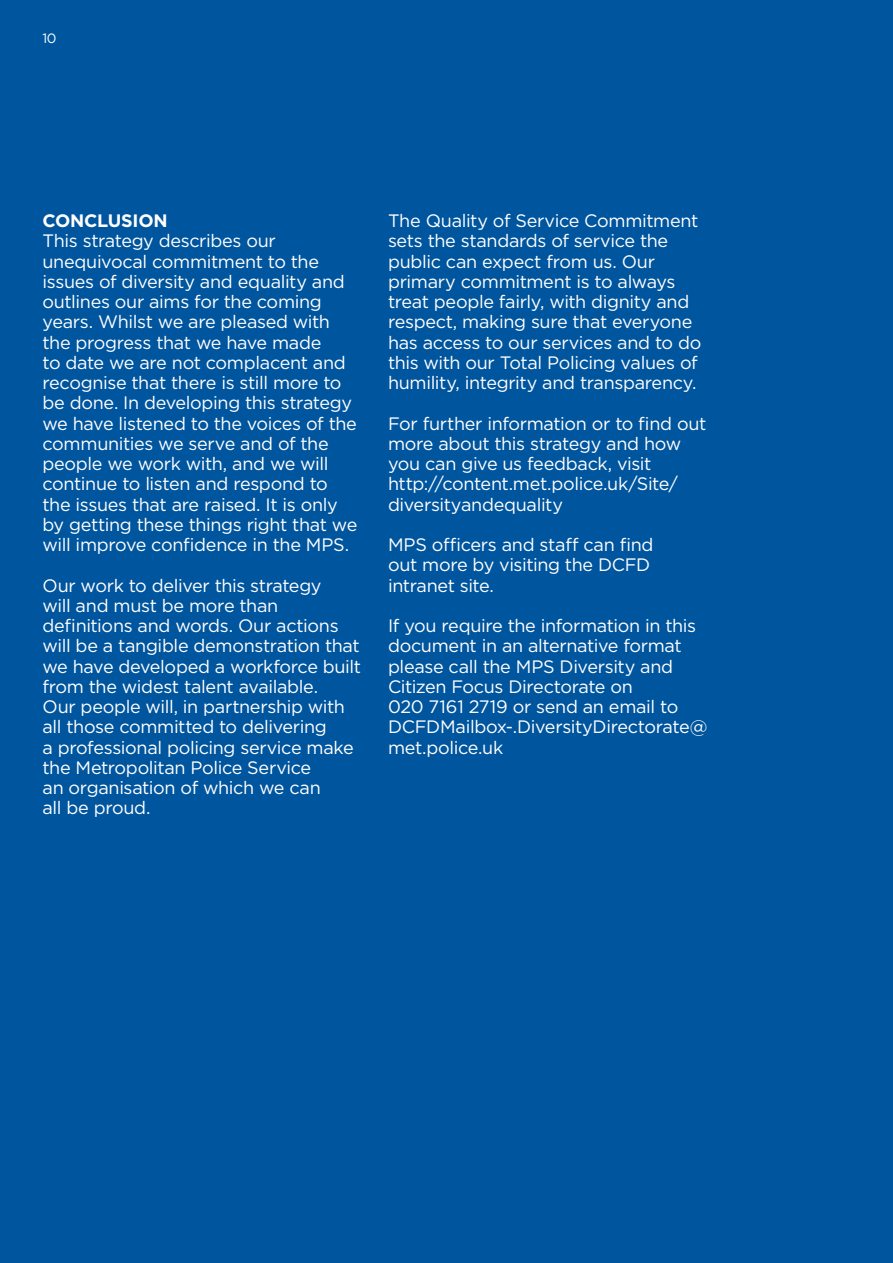
<style>
.page{position:relative;width:893px;height:1263px;background:#00559f}
.page>*{position:absolute;margin:0;border:0;box-sizing:border-box;transform-origin:0 0}
.t1{font:18px/20.2px "Gotham";letter-spacing:-.02em;color:#fff}
.t2{font:700 18px "Gotham";letter-spacing:-.01em;color:#fff}
.t3{font:13.5px "Gotham";color:#fff}
</style>
<div class="page">
<p class="t3" style="left:43px;top:29px;width:15px">10</p>
<p class="t2" style="left:43px;top:209px;width:127px">CONCLUSION</p>
<p class="t1" style="left:43px;top:230px;width:316px">This strategy describes our unequivocal commitment to the issues of diversity and equality and outlines our aims for the coming years. Whilst we are pleased with the progress that we have made<br>to date we are not complacent and recognise that there is still more to be done. In developing this strategy we have listened to the voices of the communities we serve and of the people we work with, and we will continue to listen and respond to the issues that are raised. It is only by getting these things right that we will improve confidence in the MPS.</p>
<p class="t1" style="left:43px;top:575px;width:320px">Our work to deliver this strategy<br>will and must be more than definitions and words. Our actions will be a tangible demonstration that we have developed a workforce built from the widest talent available.<br>Our people will, in partnership with all those committed to delivering<br>a professional policing service make the Metropolitan Police Service<br>an organisation of which we can<br>all be proud.</p>
<p class="t1" style="left:388px;top:210px;width:315px">The Quality of Service Commitment sets the standards of service the public can expect from us. Our primary commitment is to always treat people fairly, with dignity and respect, making sure that everyone has access to our services and to do this with our Total Policing values of humility, integrity and transparency.</p>
<p class="t1" style="left:388px;top:413px;width:320px">For further information or to find out more about this strategy and how you can give us feedback, visit http://content.met.police.uk/Site/ diversityandequality</p>
<p class="t1" style="left:388px;top:534px;width:267px">MPS officers and staff can find out more by visiting the DCFD intranet site.</p>
<p class="t1" style="left:388px;top:615px;width:321px">If you require the information in this document in an alternative format please call the MPS Diversity and<br>Citizen Focus Directorate on<br>020 7161 2719 or send an email to<br>DCFDMailbox-.DiversityDirectorate@ met.police.uk</p>
</div>
